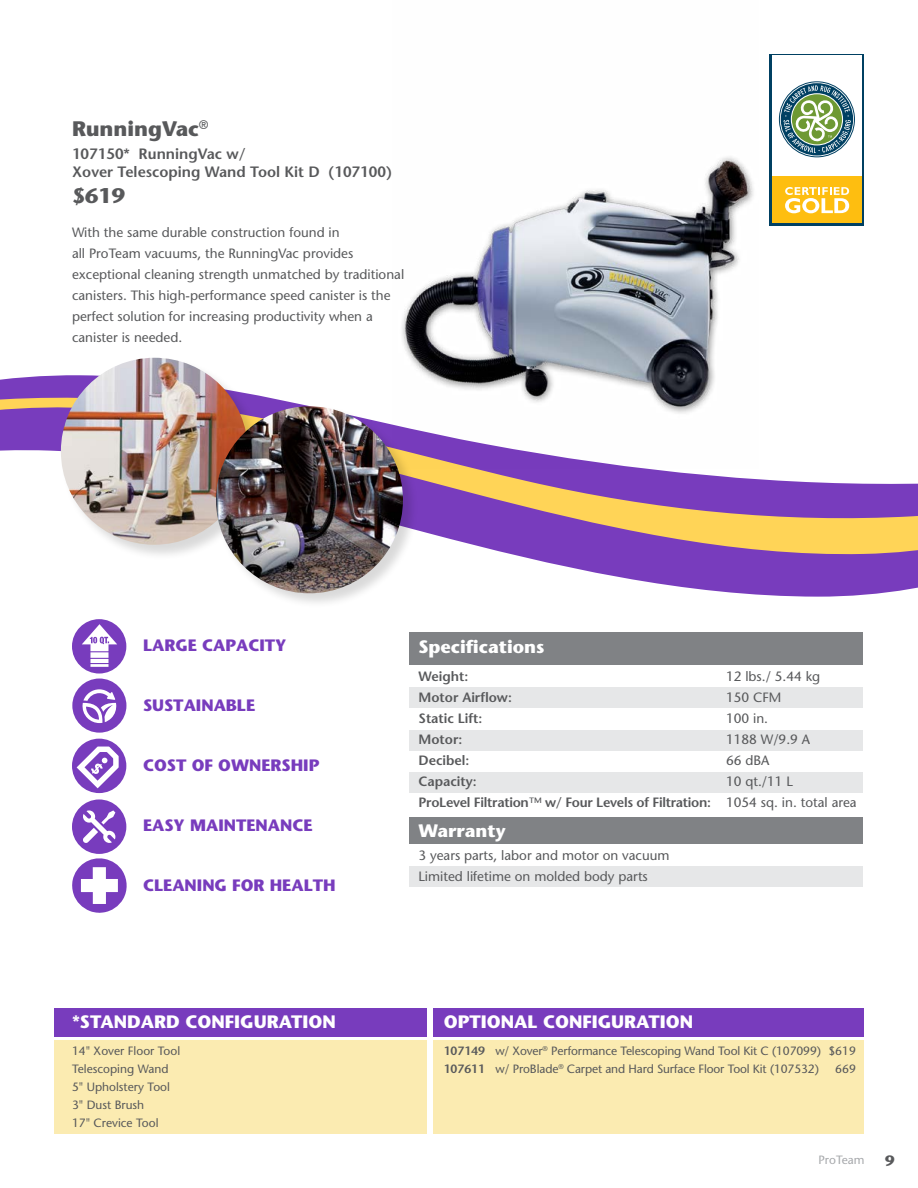
<style>
.page{position:relative;width:918px;height:1188px;background:#fff}
.page>*{position:absolute;margin:0;border:0;box-sizing:border-box;transform-origin:0 0}
.t1{font:700 21px "Stone Sans";color:#58595b}
.t2{font:700 18px "Stone Sans";color:#fff}
.t3{font:700 16.5px "Stone Sans";color:#783cbd}
.t4{font:600 15px/18px "Stone Sans";color:#58595b}
.t5{font:700 15px "Stone Sans";color:#58595b}
.t6{font:13.5px/21px "Stone Sans";color:#58595b}
.t7{font:600 13.5px/21px "Stone Sans";letter-spacing:-.02em;color:#58595b}
.t8{font:600 13.5px "Stone Sans";color:#58595b}
.t9{font:12px/18px "Stone Sans";letter-spacing:-.01em;color:#58595b}
.t10{font:12px "Stone Sans";color:#a7a9ac}
.s1{font-weight:400}
.s2{font-weight:600}
</style>
<div class="page">
<svg style="left:0;top:385px;width:299px;height:19px"></svg>
<svg style="left:0;top:404px;width:918px;height:193px"></svg>
<div style="left:770px;top:54px;width:94px;height:171px;background:linear-gradient(to bottom,#004062,#004062)"></div>
<div style="left:772px;top:56px;width:90px;height:167px;background:#fff"></div>
<div style="left:772px;top:177px;width:90px;height:46px;background:#febe10"></div>
<svg style="left:781px;top:83px;width:72px;height:73px"></svg>
<svg style="left:784px;top:85px;width:67px;height:68px"></svg>
<svg style="left:785px;top:187px;width:64px;height:26px"></svg>
<div style="left:54px;top:1040px;width:810px;height:94px;background:#fbebb1"></div>
<div style="left:54px;top:1008px;width:810px;height:29px;background:#783cbd"></div>
<div style="left:427px;top:1004px;width:5px;height:137px;background:#fff"></div>
<img style="left:392px;top:157px;width:367px;height:311px">
<div style="left:60px;top:356px;width:204px;height:204px;background:#000;opacity:.15"></div>
<img style="left:61px;top:358px;width:187px;height:187px;border-radius:93px">
<div style="left:215px;top:405px;width:204px;height:204px;background:#000;opacity:.15"></div>
<img style="left:216px;top:406px;width:187px;height:187px;border-radius:93px">
<svg style="left:72px;top:739px;width:54px;height:54px"></svg>
<svg style="left:72px;top:799px;width:55px;height:114px"></svg>
<svg style="left:72px;top:619px;width:54px;height:114px"></svg>
<div style="left:410px;top:866px;width:453px;height:21px;background:#e6e7e8"></div>
<div style="left:410px;top:818px;width:453px;height:26px;background:#808285"></div>
<div style="left:410px;top:632px;width:453px;height:33px;background:#808285"></div>
<div style="left:410px;top:688px;width:453px;height:20px;background:#e6e7e8"></div>
<div style="left:410px;top:730px;width:453px;height:20px;background:#e6e7e8"></div>
<div style="left:410px;top:772px;width:453px;height:21px;background:#e6e7e8"></div>
<h1 class="t1" style="left:72px;top:116px;width:138px">RunningVac<sup>®</sup></h1>
<p class="t4" style="left:72px;top:145px;width:322px">107150* RunningVac w/<br>Xover Telescoping Wand Tool Kit D (107100)</p>
<h1 class="t1" style="left:72px;top:183px;width:54px">$619</h1>
<p class="t6" style="left:72px;top:222px;width:334px">With the same durable construction found in<br>all ProTeam vacuums, the RunningVac provides exceptional cleaning strength unmatched by traditional canisters. This high-performance speed canister is the perfect solution for increasing productivity when a canister is needed.</p>
<p class="t3" style="left:143px;top:636px;width:145px">LARGE CAPACITY</p>
<p class="t3" style="left:143px;top:696px;width:114px">SUSTAINABLE</p>
<p class="t3" style="left:143px;top:756px;width:178px">COST OF OWNERSHIP</p>
<p class="t3" style="left:143px;top:816px;width:171px">EASY MAINTENANCE</p>
<p class="t3" style="left:143px;top:876px;width:194px">CLEANING FOR HEALTH</p>
<h2 class="t2" style="left:419px;top:636px;width:128px">Specifications</h2>
<p class="t8" style="left:419px;top:668px;width:51px">Weight:</p>
<p class="t6" style="left:726px;top:665px;width:96px">12 lbs./ 5.44 kg</p>
<p class="t8" style="left:419px;top:689px;width:95px">Motor Airflow:</p>
<p class="t6" style="left:726px;top:686px;width:57px">150 CFM</p>
<p class="t8" style="left:419px;top:710px;width:65px">Static Lift:</p>
<p class="t6" style="left:726px;top:707px;width:44px">100 in.</p>
<p class="t8" style="left:419px;top:731px;width:45px">Motor:</p>
<p class="t6" style="left:726px;top:728px;width:86px">1188 W/9.9 A</p>
<p class="t8" style="left:419px;top:752px;width:52px">Decibel:</p>
<p class="t6" style="left:726px;top:749px;width:45px">66 dBA</p>
<p class="t8" style="left:419px;top:773px;width:60px">Capacity:</p>
<p class="t7" style="left:419px;top:770px;width:440px;text-indent:308px"><span class="s1">10 qt./11 L<br></span>ProLevel Filtration<span class="s1">™</span> w/ Four Levels of Filtration: <span class="s1">1054 sq. in. total area</span></p>
<h2 class="t2" style="left:419px;top:820px;width:89px">Warranty</h2>
<p class="t6" style="left:419px;top:845px;width:253px">3 years parts, labor and motor on vacuum<br>Limited lifetime on molded body parts</p>
<h2 class="t2" style="left:72px;top:1011px;width:265px">*STANDARD CONFIGURATION</h2>
<h2 class="t2" style="left:444px;top:1011px;width:251px">OPTIONAL CONFIGURATION</h2>
<p class="t9" style="left:72px;top:1042px;width:110px">14" Xover Floor Tool<br>Telescoping Wand<br>5" Upholstery Tool<br>3" Dust Brush<br>17" Crevice Tool</p>
<p class="t9" style="left:444px;top:1042px;width:414px"><span class="s2">107149</span> w/ Xover<sup>®</sup> Performance Telescoping Wand Tool Kit C (107099) $619<br><span class="s2">107611</span> w/ ProBlade<sup>®</sup> Carpet and Hard Surface Floor Tool Kit (107532)</p>
<p class="t9" style="left:835px;top:1060px;width:22px">669</p>
<p class="t10" style="left:819px;top:1153px;width:48px">ProTeam</p>
<p class="t5" style="left:885px;top:1152px;width:11px">9</p>
</div>
